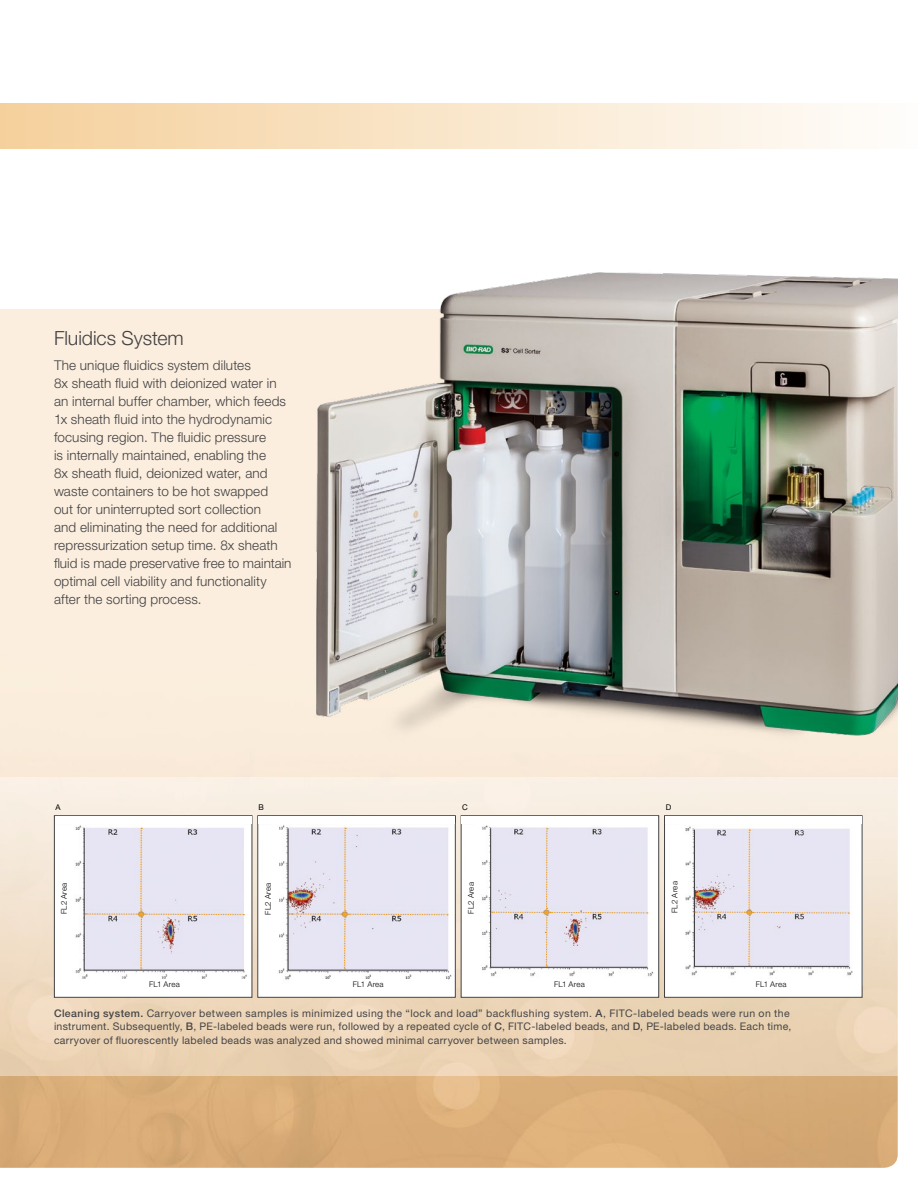
<style>
.page{position:relative;width:918px;height:1188px;background:#fff}
.page>*{position:absolute;margin:0;border:0;box-sizing:border-box;transform-origin:0 0}
.t1{font:300 19.5px "Helvetica Neue LT Std";letter-spacing:-.005em;color:#414042}
.t2{font:300 13.5px/18px "Helvetica Neue LT Std";letter-spacing:.01em;color:#414042}
.t3{font:10.5px/13.5px "Helvetica Neue LT Std";letter-spacing:.03em;color:#464547}
.t4{font:300 7.8px "Helvetica Neue LT Std";letter-spacing:.015em;color:#000}
.t5{font:7.8px "Helvetica Neue LT Std";color:#000}
.s1{font-weight:500}
</style>
<div class="page">
<div style="left:0;top:778px;width:899px;height:298px;background:linear-gradient(to bottom,#f5eee6,#e7cdac)"></div>
<img style="left:276px;top:272px;width:622px;height:480px">
<div style="left:0;top:103px;width:918px;height:45px;background:linear-gradient(to right,#f5d09b,#fefdfc)"></div>
<img style="left:56px;top:824px;width:194px;height:172px">
<div style="left:54px;top:815px;width:198px;height:183px;border:1px solid #414042"></div>
<img style="left:259px;top:824px;width:195px;height:172px">
<div style="left:257px;top:815px;width:199px;height:183px;border:1px solid #414042"></div>
<div style="left:461px;top:816px;width:198px;height:181px;background:#fff"></div>
<img style="left:482px;top:825px;width:172px;height:152px">
<div style="left:461px;top:815px;width:198px;height:183px;border:1px solid #414042"></div>
<div style="left:665px;top:816px;width:197px;height:181px;background:#fff"></div>
<img style="left:685px;top:826px;width:168px;height:150px">
<div style="left:664px;top:815px;width:198px;height:183px;border:1px solid #414042"></div>
<div style="left:84px;top:979px;width:161px;height:11px;background:#fff"></div>
<div style="left:289px;top:979px;width:159px;height:11px;background:#fff"></div>
<div style="left:55px;top:816px;width:197px;height:8px;background:#fff"></div>
<div style="left:258px;top:816px;width:197px;height:8px;background:#fff"></div>
<div style="left:462px;top:816px;width:196px;height:8px;background:#fff"></div>
<div style="left:665px;top:816px;width:197px;height:8px;background:#fff"></div>
<div style="left:263px;top:828px;width:15px;height:142px;background:#fff"></div>
<div style="left:59px;top:828px;width:14px;height:141px;background:#fff"></div>
<svg style="left:287px;top:828px;width:161px;height:143px;background:#e2deea"></svg>
<svg style="left:83px;top:828px;width:162px;height:143px;background:#e3e0ec"></svg>
<svg style="left:490px;top:827px;width:158px;height:141px;background:#e3e0ec"></svg>
<svg style="left:694px;top:829px;width:156px;height:138px;background:#e2deea"></svg>
<h1 class="t1" style="left:54px;top:327px;width:131px">Fluidics System</h1>
<p class="t2" style="left:54px;top:356px;width:239px">The unique fluidics system dilutes<br>8x sheath fluid with deionized water in an internal buffer chamber, which feeds 1x sheath fluid into the hydrodynamic focusing region. The fluidic pressure<br>is internally maintained, enabling the<br>8x sheath fluid, deionized water, and waste containers to be hot swapped<br>out for uninterrupted sort collection<br>and eliminating the need for additional repressurization setup time. 8x sheath fluid is made preservative free to maintain optimal cell viability and functionality after the sorting process.</p>
<p class="t5" style="left:56px;top:803px;width:7px">A</p>
<p class="t5" style="left:259px;top:803px;width:7px">B</p>
<p class="t5" style="left:462px;top:803px;width:7px">C</p>
<p class="t5" style="left:666px;top:803px;width:7px">D</p>
<p class="t4" style="left:59px;top:914px;width:33px;rotate:-90deg">FL2 Area</p>
<p class="t4" style="left:263px;top:915px;width:33px;rotate:-90deg">FL2 Area</p>
<p class="t4" style="left:466px;top:914px;width:33px;rotate:-90deg">FL2 Area</p>
<p class="t4" style="left:670px;top:913px;width:33px;rotate:-90deg">FL2 Area</p>
<p class="t4" style="left:149px;top:979px;width:32px">FL1 Area</p>
<p class="t4" style="left:353px;top:979px;width:32px">FL1 Area</p>
<p class="t4" style="left:554px;top:979px;width:32px">FL1 Area</p>
<p class="t4" style="left:756px;top:979px;width:32px">FL1 Area</p>
<p class="t3" style="left:54px;top:1006px;width:739px"><span class="s1">Cleaning system.</span> Carryover between samples is minimized using the “lock and load” backflushing system. <span class="s1">A</span>, FITC-labeled beads were run on the instrument. Subsequently, <span class="s1">B</span>, PE-labeled beads were run, followed by a repeated cycle of <span class="s1">C</span>, FITC-labeled beads, and <span class="s1">D</span>, PE-labeled beads. Each time, carryover of fluorescently labeled beads was analyzed and showed minimal carryover between samples.</p>
</div>
